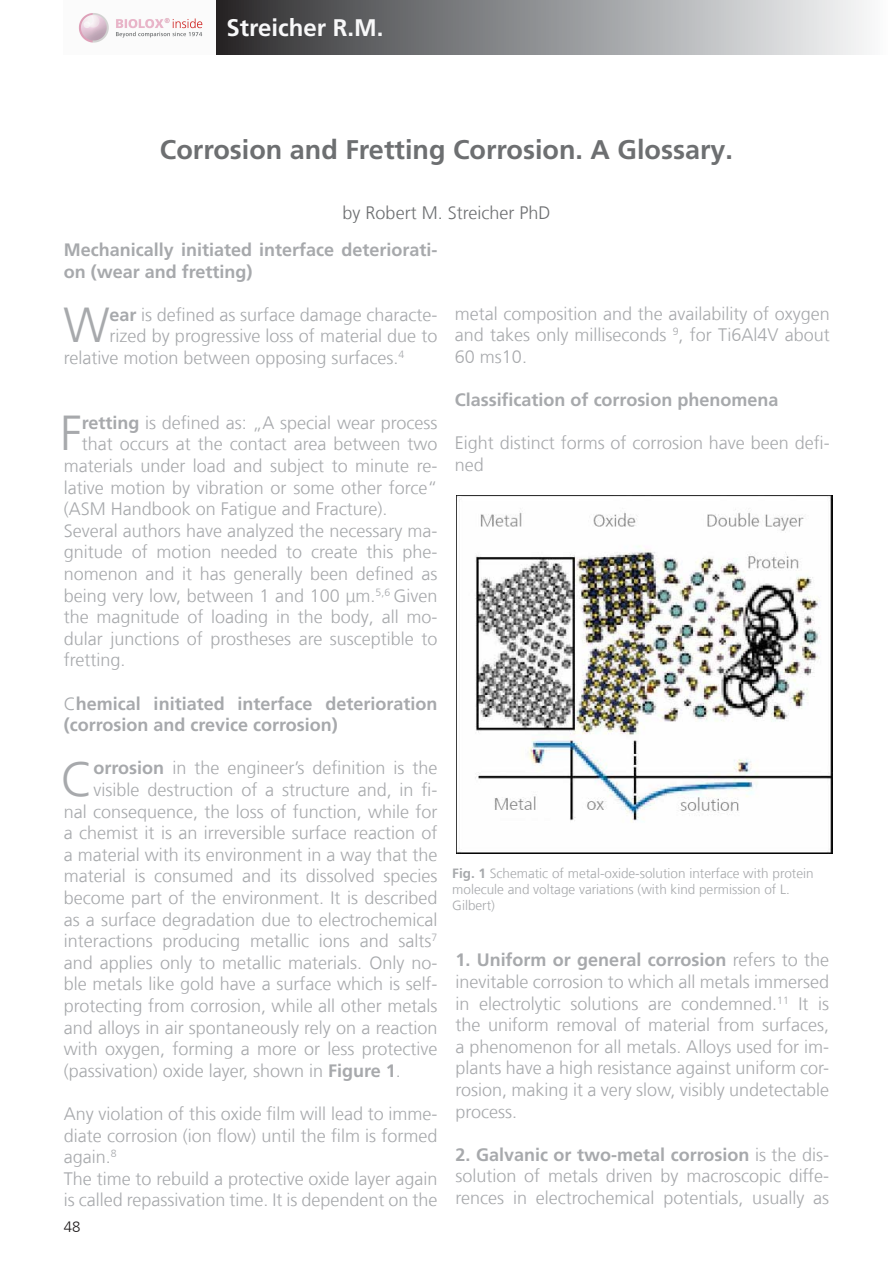
<style>
.page{position:relative;width:893px;height:1263px;background:#fff}
.page>*{position:absolute;margin:0;border:0;box-sizing:border-box;transform-origin:0 0}
.t1{font:300 48.9px "Frutiger LT Com";color:#a7a9ac}
.t2{font:700 27px "Frutiger LT Com";color:#6d6f71}
.t3{font:700 24px "Frutiger LT Com";color:#f8f8f9}
.t4{font:300 18px/21.6px "Frutiger LT Com";color:#a7a9ac;text-align:justify}
.t5{font:700 18px/21.6px "Frutiger LT Com";color:#a7a9ac}
.t6{font:300 18px "Frutiger LT Com";color:#6d6f71}
.t7{font:300 15px "Frutiger LT Com";color:#231f20}
.t8{font:300 13.5px/16.2px "Frutiger LT Com";color:#a7a9ac}
.s1{font-weight:700}
.s2{font-weight:300}
</style>
<div class="page">
<img style="left:78px;top:0;width:139px;height:55px">
<div style="left:217px;top:0;width:676px;height:55px;background:linear-gradient(to right,#2d2d30,#fcfeff)"></div>
<img style="left:456px;top:495px;width:377px;height:358px">
<h3 class="t3" style="left:226px;top:13px;width:158px">Streicher R.M.</h3>
<h2 class="t2" style="left:160px;top:133px;width:575px">Corrosion and Fretting Corrosion. A Glossary.</h2>
<p class="t6" style="left:343px;top:202px;width:209px">by Robert M. Streicher PhD</p>
<p class="t5" style="left:64px;top:239px;width:375px">Mechanically initiated interface deteriorati&shy;on (wear and fretting)</p>
<h1 class="t1" style="left:63px;top:295px;width:48px">W</h1>
<p class="t4" style="left:110px;top:303px;width:329px"><span class="s1">ear</span> is defined as surface damage characte-</p>
<p class="t4" style="left:455px;top:302px;width:376px">metal composition and the availability of oxygen and takes only milliseconds <sup>9</sup>, for Ti6Al4V about 60 ms10.</p>
<p class="t5" style="left:455px;top:389px;width:325px">Classification of corrosion phenomena</p>
<p class="t4" style="left:455px;top:432px;width:376px">Eight distinct forms of corrosion have been defi&shy;ned</p>
<p class="t4" style="left:110px;top:325px;width:329px">rized by progressive loss of material due to</p>
<p class="t4" style="left:64px;top:347px;width:342px">relative motion between opposing surfaces.<sup>4</sup></p>
<h1 class="t1" style="left:60px;top:403px;width:23px">F</h1>
<p class="t4" style="left:82px;top:411px;width:357px"><span class="s1">retting</span> is defined as: „A special wear process</p>
<p class="t4" style="left:82px;top:433px;width:357px">that occurs at the contact area between two</p>
<p class="t4" style="left:64px;top:455px;width:375px">materials under load and subject to minute re-</p>
<p class="t4" style="left:64px;top:476px;width:375px">lative motion by vibration or some other force“</p>
<p class="t4" style="left:64px;top:498px;width:325px">(ASM Handbook on Fatigue and Fracture).</p>
<p class="t4" style="left:64px;top:519px;width:375px">Several authors have analyzed the necessary ma-</p>
<p class="t4" style="left:64px;top:541px;width:375px">gnitude of motion needed to create this phe-</p>
<p class="t4" style="left:64px;top:563px;width:375px">nomenon and it has generally been defined as</p>
<p class="t4" style="left:64px;top:584px;width:375px">being very low, between 1 and 100 μm.<sup>5,6</sup> Given</p>
<p class="t4" style="left:64px;top:606px;width:375px">the magnitude of loading in the body, all mo-</p>
<p class="t4" style="left:64px;top:627px;width:375px">dular junctions of prostheses are susceptible to</p>
<p class="t4" style="left:64px;top:649px;width:63px">fretting.</p>
<p class="t5" style="left:64px;top:692px;width:375px"><span class="s2">C</span>hemical initiated interface deterioration (corrosion and crevice corrosion)</p>
<h1 class="t1" style="left:61px;top:749px;width:34px">C</h1>
<p class="t4" style="left:94px;top:757px;width:345px"><span class="s1">orrosion</span> in the engineer’s definition is the</p>
<p class="t4" style="left:94px;top:779px;width:345px">visible destruction of a structure and, in fi-</p>
<p class="t4" style="left:64px;top:800px;width:375px">nal consequence, the loss of function, while for</p>
<p class="t4" style="left:64px;top:822px;width:375px">a chemist it is an irreversible surface reaction of</p>
<p class="t4" style="left:64px;top:843px;width:375px">a material with its environment in a way that the</p>
<p class="t4" style="left:64px;top:865px;width:375px">material is consumed and its dissolved species</p>
<p class="t4" style="left:64px;top:887px;width:375px">become part of the environment. It is described</p>
<p class="t4" style="left:64px;top:908px;width:375px">as a surface degradation due to electrochemical</p>
<p class="t4" style="left:64px;top:930px;width:375px">interactions producing metallic ions and salts<sup>7</sup></p>
<p class="t4" style="left:64px;top:951px;width:375px">and applies only to metallic materials. Only no-</p>
<p class="t4" style="left:64px;top:973px;width:375px">ble metals like gold have a surface which is self-</p>
<p class="t4" style="left:64px;top:995px;width:375px">protecting from corrosion, while all other metals</p>
<p class="t4" style="left:64px;top:1016px;width:375px">and alloys in air spontaneously rely on a reaction</p>
<p class="t4" style="left:64px;top:1038px;width:375px">with oxygen, forming a more or less protective</p>
<p class="t4" style="left:64px;top:1059px;width:339px">(passivation) oxide layer, shown in <span class="s1">Figure 1</span>.</p>
<p class="t4" style="left:64px;top:1103px;width:375px;text-align:left">Any violation of this oxide film will lead to imme&shy;diate corrosion (ion flow) until the film is formed again.<sup>8<br></sup>The time to rebuild a protective oxide layer again is called repassivation time. It is dependent on the</p>
<p class="t8" style="left:452px;top:865px;width:363px"><span class="s1">Fig. 1</span> Schematic of metal-oxide-solution interface with protein molecule and voltage variations (with kind permission of L.<br>Gilbert)</p>
<p class="t4" style="left:455px;top:949px;width:375px"><span class="s1">1. Uniform or general corrosion</span> refers to the inevitable corrosion to which all metals immersed in electrolytic solutions are condemned.<sup>11</sup> It is the uniform removal of material from surfaces, a phenomenon for all metals. Alloys used for im&shy;plants have a high resistance against uniform cor&shy;rosion, making it a very slow, visibly undetectable process.</p>
<p class="t4" style="left:455px;top:1143px;width:375px"><span class="s1">2. Galvanic or two-metal corrosion</span> is the dis&shy;solution of metals driven by macroscopic diffe&shy;rences in electrochemical potentials, usually as</p>
<p class="t7" style="left:64px;top:1217px;width:18px">48</p>
</div>
